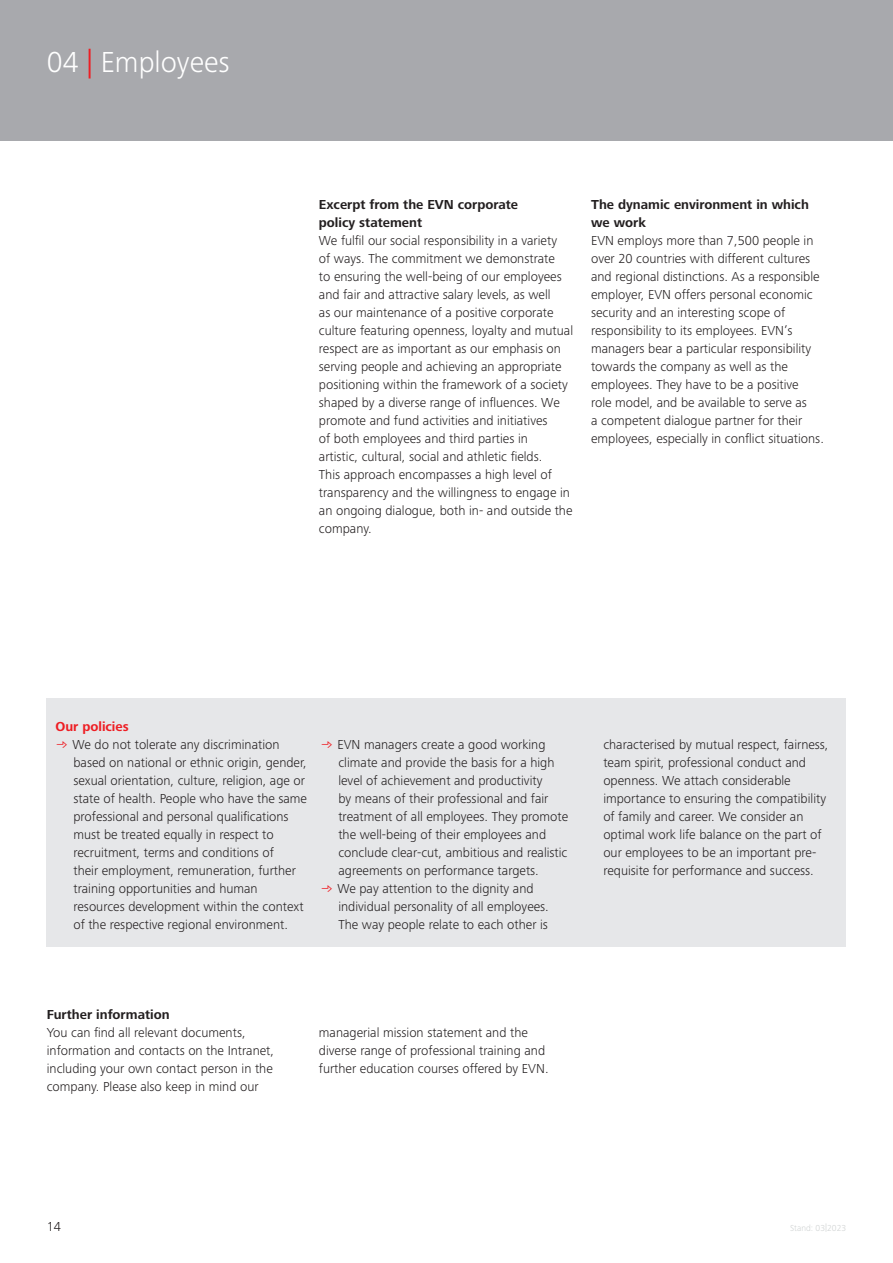
<style>
.page{position:relative;width:893px;height:1263px;background:#fff}
.page>*{position:absolute;margin:0;border:0;box-sizing:border-box;transform-origin:0 0}
.t1{font:300 30px "Frutiger Nextfor EVN";color:#fff}
.englisch{font:300 13.5px/18px "Frutiger Nextfor EVN";color:#231f20}
.t2{font:700 13.5px "Frutiger Next For EVN";color:#231f20}
.t3{font:700 13.5px "Frutiger Next For EVN";color:#ee1d23}
.t4{font:300 9px "Frutiger Nextfor EVN";color:#cfd2d2}
.s1{color:#ee1d23}
.s2{font-size:8.4px}
</style>
<div class="page">
<div style="left:0;top:0;width:893px;height:140px;background:#a8a9ad"></div>
<div style="left:47px;top:698px;width:799px;height:249px;background:#e6e7e9"></div>
<p class="t1" style="left:47px;top:45px;width:184px">04 <span class="s1">|</span> Employees</p>
<p class="t2" style="left:319px;top:197px;width:201px">Excerpt from the EVN corporate</p>
<p class="t2" style="left:319px;top:215px;width:105px">policy statement</p>
<p class="englisch" style="left:319px;top:231px;width:256px">We fulfil our social responsibility in a variety<br>of ways. The commitment we demonstrate<br>to ensuring the well-being of our employees and fair and attractive salary levels, as well<br>as our maintenance of a positive corporate culture featuring openness, loyalty and mutual respect are as important as our emphasis on serving people and achieving an appropriate positioning within the framework of a society shaped by a diverse range of influences. We promote and fund activities and initiatives<br>of both employees and third parties in<br>artistic, cultural, social and athletic fields.<br>This approach encompasses a high level of transparency and the willingness to engage in an ongoing dialogue, both in- and outside the company.</p>
<p class="t2" style="left:591px;top:197px;width:219px">The dynamic environment in which</p>
<p class="t2" style="left:591px;top:215px;width:56px">we work</p>
<p class="englisch" style="left:591px;top:231px;width:234px">EVN employs more than 7,500 people in over 20 countries with different cultures and regional distinctions. As a responsible employer, EVN offers personal economic security and an interesting scope of responsibility to its employees. EVN’s managers bear a particular responsibility towards the company as well as the employees. They have to be a positive<br>role model, and be available to serve as<br>a competent dialogue partner for their employees, especially in conflict situations.</p>
<p class="t3" style="left:55px;top:719px;width:75px">Our policies</p>
<p class="englisch" style="left:73px;top:735px;width:235px;text-indent:-18px"><span class="s1">•</span> We do not tolerate any discrimination based on national or ethnic origin, gender, sexual orientation, culture, religion, age or state of health. People who have the same professional and personal qualifications must be treated equally in respect to recruitment, terms and conditions of<br>their employment, remuneration, further training opportunities and human resources development within the context of the respective regional environment.</p>
<p class="englisch" style="left:338px;top:735px;width:231px;text-indent:-18px"><span class="s1">•</span> EVN managers create a good working climate and provide the basis for a high level of achievement and productivity<br>by means of their professional and fair treatment of all employees. They promote the well-being of their employees and conclude clear-cut, ambitious and realistic agreements on performance targets.</p>
<p class="englisch" style="left:338px;top:879px;width:212px;text-indent:-18px"><span class="s1">•</span> We pay attention to the dignity and individual personality of all employees.<br>The way people relate to each other is</p>
<p class="t2" style="left:47px;top:1007px;width:124px">Further information</p>
<p class="englisch" style="left:47px;top:1023px;width:229px">You can find all relevant documents, information and contacts on the Intranet, including your own contact person in the company. Please also keep in mind our</p>
<p class="englisch" style="left:319px;top:1023px;width:231px">managerial mission statement and the diverse range of professional training and further education courses offered by EVN.</p>
<p class="englisch" style="left:603px;top:735px;width:227px">characterised by mutual respect, fairness, team spirit, professional conduct and openness. We attach considerable importance to ensuring the compatibility of family and career. We consider an optimal work life balance on the part of our employees to be an important pre&shy;requisite for performance and success.</p>
<p class="englisch" style="left:47px;top:1217px;width:16px">14</p>
<p class="t4" style="left:790px;top:1222px;width:58px">Stand: 03<span class="s2">|</span>2023</p>
</div>
